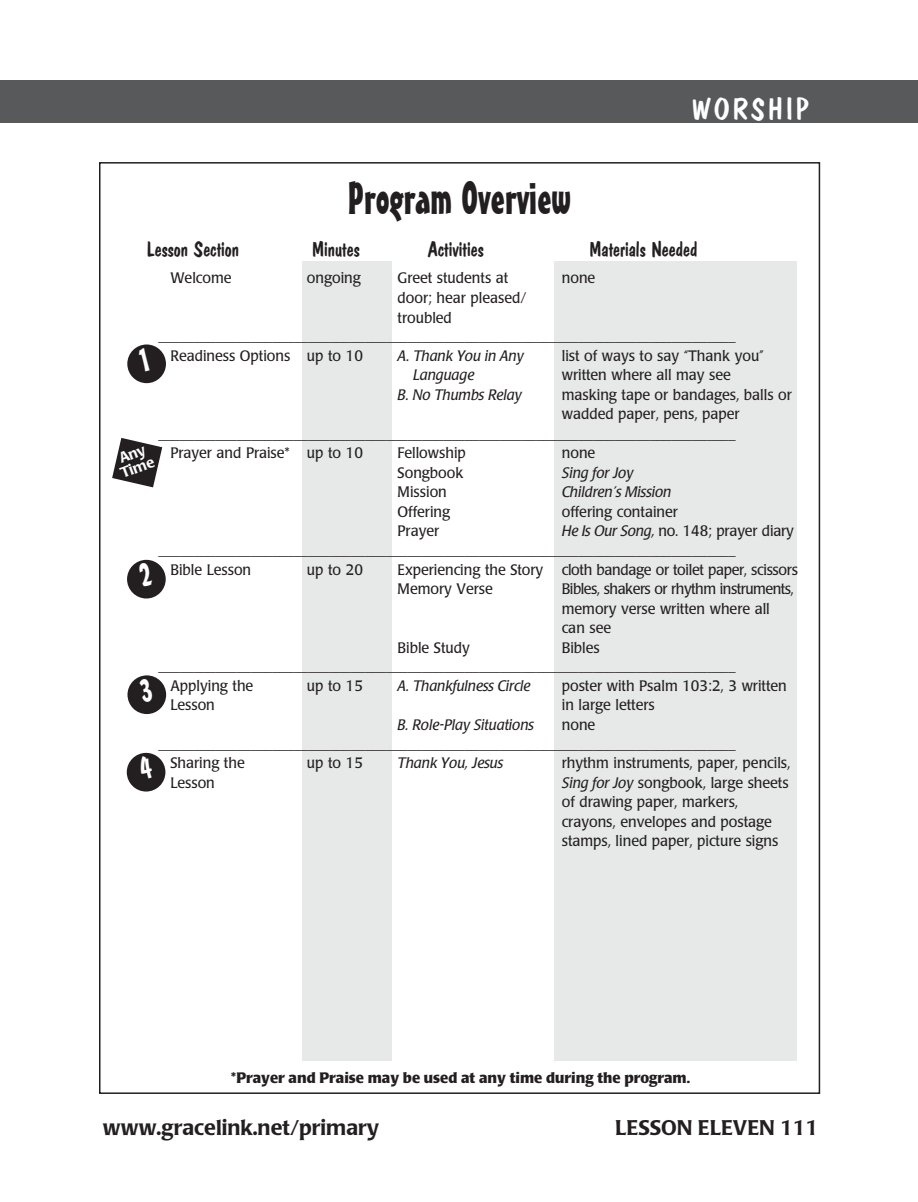
<style>
.page{position:relative;width:918px;height:1202px;background:#fff}
.page>*{position:absolute;margin:0;border:0;box-sizing:border-box;transform-origin:0 0}
.section_title{font:45px "Mister Earl BT";color:#231f20}
.t1{font:30px "Dom Casual D";letter-spacing:.1em;color:#fff}
.section_title-2{font:21px "Dom Casual D";color:#231f20}
.t2{font:500 21px "Poppl Laudatio";color:#231f20}
.body{font:15px/19.5px "Poppl Laudatio";color:#231f20;scale:.95 1}
.P_overview_body{font:15px "Poppl Laudatio";color:#231f20;scale:.95 1}
.body-2{font:italic 15px "Poppl Laudatio";color:#231f20}
.body-3{font:15px/19.5px "Poppl Laudatio";letter-spacing:-.035em;color:#231f20;scale:.95 1}
.body-4{font:15px "Poppl Laudatio";letter-spacing:-.02em;color:#231f20;scale:.95 1}
.body-Xindent{font:700 15px "Poppl Laudatio";color:#231f20}
.body-5{font:italic 15px "Poppl Laudatio";color:#231f20;scale:.95 1}
.t3{font:500 14.7px/14.5px "Poppl Laudatio";color:#fff}
.s1{font-style:italic}
</style>
<div class="page">
<div style="left:302px;top:261px;width:90px;height:799px;background:#e7e8e8"></div>
<div style="left:554px;top:261px;width:243px;height:799px;background:#e7e8e8"></div>
<div style="left:0;top:80px;width:27px;height:43px;background:#58595b"></div>
<div style="left:127px;top:344px;width:39px;height:39px;background:#231f20;border-radius:50%"></div>
<svg style="left:112px;top:438px;width:50px;height:49px"></svg>
<div style="left:127px;top:560px;width:39px;height:38px;background:#231f20;border-radius:50%"></div>
<div style="left:128px;top:675px;width:38px;height:39px;background:#231f20;border-radius:50%"></div>
<div style="left:127px;top:753px;width:38px;height:38px;background:#231f20;border-radius:50%"></div>
<div style="left:27px;top:80px;width:891px;height:43px;background:#58595b"></div>
<p class="section_title" style="left:348px;top:171px;width:225px">Program Overview</p>
<p class="t1" style="left:692px;top:92px;width:119px">WORSHIP</p>
<p class="section_title-2" style="left:147px;top:237px;width:94px">Lesson Section</p>
<p class="section_title-2" style="left:312px;top:237px;width:49px">Minutes</p>
<p class="section_title-2" style="left:428px;top:237px;width:58px">Activities</p>
<p class="section_title-2" style="left:589px;top:237px;width:109px">Materials Needed</p>
<p class="P_overview_body" style="left:170px;top:270px;width:66px">Welcome</p>
<p class="P_overview_body" style="left:307px;top:270px;width:58px">ongoing</p>
<p class="P_overview_body" style="left:398px;top:270px;width:118px">Greet students at</p>
<p class="P_overview_body" style="left:562px;top:270px;width:37px">none</p>
<p class="body" style="left:398px;top:288px;width:137px">door; hear pleased/</p>
<p class="body" style="left:398px;top:308px;width:59px">troubled</p>
<p class="P_overview_body" style="left:158px;top:328px;width:609px">_________________________________________________________________________________</p>
<p class="body" style="left:170px;top:346px;width:204px">Readiness Options up to 10</p>
<p class="body-2" style="left:398px;top:347px;width:128px">A. Thank You in Any</p>
<p class="body" style="left:562px;top:346px;width:214px">list of ways to say “Thank you”</p>
<p class="body-2" style="left:413px;top:367px;width:63px">Language</p>
<p class="body" style="left:562px;top:365px;width:180px">written where all may see</p>
<p class="body-2" style="left:398px;top:386px;width:126px">B. No Thumbs Relay</p>
<p class="body" style="left:562px;top:385px;width:244px">masking tape or bandages, balls or wadded paper, pens, paper</p>
<p class="body" style="left:158px;top:424px;width:609px">_________________________________________________________________________________</p>
<p class="body" style="left:170px;top:443px;width:204px">Prayer and Praise* up to 10</p>
<p class="body" style="left:398px;top:443px;width:73px">Fellowship</p>
<p class="body" style="left:562px;top:443px;width:37px">none</p>
<p class="body" style="left:398px;top:463px;width:71px">Songbook</p>
<p class="body-2" style="left:562px;top:464px;width:73px">Sing for Joy</p>
<p class="body" style="left:398px;top:482px;width:53px">Mission</p>
<p class="body-2" style="left:562px;top:484px;width:111px">Children’s Mission</p>
<p class="body" style="left:398px;top:502px;width:57px">Offering</p>
<p class="body" style="left:562px;top:502px;width:124px">offering container</p>
<p class="body" style="left:398px;top:521px;width:45px">Prayer</p>
<p class="body" style="left:562px;top:521px;width:246px"><span class="s1">He Is Our Song,</span> no. 148; prayer diary</p>
<p class="P_overview_body" style="left:158px;top:541px;width:609px">_________________________________________________________________________________</p>
<p class="body" style="left:170px;top:560px;width:87px">Bible Lesson</p>
<p class="body" style="left:307px;top:560px;width:60px">up to 20</p>
<p class="body-4" style="left:398px;top:561px;width:423px">Experiencing the Story cloth bandage or toilet paper, scissors</p>
<p class="body" style="left:398px;top:579px;width:102px">Memory Verse</p>
<p class="body-3" style="left:562px;top:579px;width:246px">Bibles, shakers or rhythm instruments, memory verse written where all can see</p>
<p class="body" style="left:398px;top:638px;width:78px">Bible Study</p>
<p class="body" style="left:562px;top:638px;width:41px">Bibles</p>
<p class="P_overview_body" style="left:158px;top:658px;width:609px">_________________________________________________________________________________</p>
<p class="body" style="left:170px;top:676px;width:89px">Applying the</p>
<p class="body" style="left:307px;top:676px;width:60px">up to 15</p>
<p class="body-5" style="left:398px;top:677px;width:141px">A. Thankfulness Circle</p>
<p class="body" style="left:562px;top:676px;width:238px">poster with Psalm 103:2, 3 written</p>
<p class="body" style="left:170px;top:695px;width:48px">Lesson</p>
<p class="body" style="left:562px;top:695px;width:99px">in large letters</p>
<p class="body-5" style="left:398px;top:716px;width:145px">B. Role-Play Situations</p>
<p class="body" style="left:562px;top:715px;width:37px">none</p>
<p class="P_overview_body" style="left:158px;top:735px;width:609px">_________________________________________________________________________________</p>
<p class="body" style="left:170px;top:753px;width:80px">Sharing the</p>
<p class="body" style="left:307px;top:753px;width:60px">up to 15</p>
<p class="body-2" style="left:398px;top:754px;width:107px">Thank You, Jesus</p>
<p class="body" style="left:562px;top:753px;width:242px">rhythm instruments, paper, pencils,</p>
<p class="body" style="left:170px;top:773px;width:48px">Lesson</p>
<p class="body" style="left:562px;top:773px;width:240px"><span class="s1">Sing for Joy</span> songbook, large sheets</p>
<p class="body" style="left:562px;top:792px;width:187px">of drawing paper, markers,</p>
<p class="body" style="left:562px;top:812px;width:229px">crayons, envelopes and postage stamps, lined paper, picture signs</p>
<p class="t3" style="left:113px;top:453px;width:37px;rotate:-21deg">Any<br>Time</p>
<p class="body-Xindent" style="left:231px;top:1068px;width:460px">*Prayer and Praise may be used at any time during the program.</p>
<p class="t2" style="left:103px;top:1115px;width:278px">www.gracelink.net/primary</p>
<p class="t2" style="left:615px;top:1115px;width:205px">LESSON ELEVEN 111</p>
</div>
